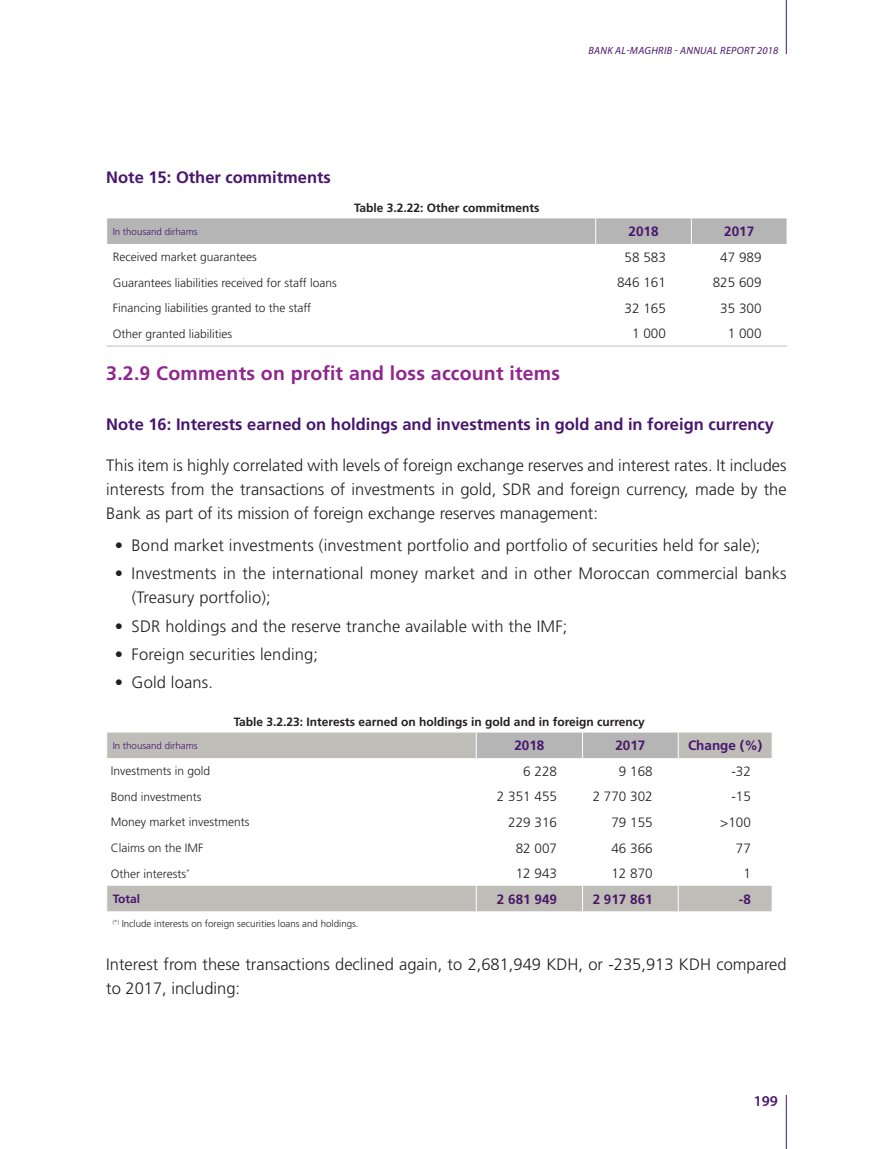
<style>
.page{position:relative;width:893px;height:1149px;background:#fff}
.page>*{position:absolute;margin:0;border:0;box-sizing:border-box;transform-origin:0 0}
.TEXTE_COURANT{font:700 19.5px "Frutiger";letter-spacing:.01em;color:#8f278d}
.TEXTE_COURANT-2{font:300 16.5px/24px "Frutiger";color:#231f20;text-align:justify}
.TEXTE_COURANT_AVEC_P{font:300 16.5px/24px "Frutiger";letter-spacing:.01em;color:#231f20}
.TEXTE_COURANT-3{font:700 16.5px "Frutiger";color:#48166d}
.t1{font:600 15px "Myriad Pro";color:#48166d}
.chiffre{font:300 13.5px "Frutiger";color:#231f20}
.texte_vilolet{font:700 13.5px "Frutiger";color:#48166d}
.CHIFFRE_VIOLET{font:700 13.5px "Frutiger";color:#491966}
.texte_vilolet-2{font:700 13.5px "Frutiger";color:#491966}
.texte_noir{font:300 12px "Frutiger";color:#231f20}
.TITRE_TABLEAU{font:700 12px "Frutiger";color:#231f20}
.TEXTE_VILOLET_2{font:700 12px "Frutiger";color:#48166d}
.t2{font:italic 10.5px "Myriad Pro";letter-spacing:.03em;color:#48166d}
.SOURCE{font:300 9.75px "Frutiger";color:#231f20}
.en_millions_de_dh{font:300 9.75px "Frutiger";color:#48166d}
</style>
<div class="page">
<div style="left:107px;top:218px;width:680px;height:26px;background:#b4b5b4"></div>
<hr style="left:107px;top:345px;width:489px;height:1px;background:#bfbdb8">
<hr style="left:596px;top:345px;width:95px;height:1px;background:#bfbdb8">
<hr style="left:691px;top:345px;width:96px;height:1px;background:#bfbdb8">
<div style="left:107px;top:885px;width:665px;height:26px;background:#bfbdb8"></div>
<svg style="left:107px;top:732px;width:665px;height:25px;background:#bdbcb8"></svg>
<hr style="left:786px;top:0;width:1px;height:54px;background:#48166d">
<hr style="left:786px;top:1094px;width:1px;height:54px;background:#48166d">
<p class="TEXTE_COURANT-3" style="left:106px;top:167px;width:226px">Note 15: Other commitments</p>
<p class="TITRE_TABLEAU" style="left:354px;top:201px;width:187px">Table 3.2.22: Other commitments</p>
<p class="t2" style="left:588px;top:44px;width:191px">BANK AL-MAGHRIB - ANNUAL REPORT 2018</p>
<p class="en_millions_de_dh" style="left:113px;top:226px;width:87px">In thousand dirhams</p>
<p class="texte_vilolet" style="left:628px;top:223px;width:32px">2018</p>
<p class="texte_vilolet" style="left:724px;top:223px;width:32px">2017</p>
<p class="texte_noir" style="left:113px;top:250px;width:145px">Received market guarantees</p>
<p class="chiffre" style="left:625px;top:249px;width:43px">58 583</p>
<p class="chiffre" style="left:720px;top:249px;width:43px">47 989</p>
<p class="texte_noir" style="left:113px;top:276px;width:226px">Guarantees liabilities received for staff loans</p>
<p class="chiffre" style="left:617px;top:275px;width:50px">846 161</p>
<p class="chiffre" style="left:713px;top:275px;width:50px">825 609</p>
<p class="texte_noir" style="left:113px;top:301px;width:200px">Financing liabilities granted to the staff</p>
<p class="chiffre" style="left:625px;top:300px;width:43px">32 165</p>
<p class="chiffre" style="left:720px;top:300px;width:43px">35 300</p>
<p class="texte_noir" style="left:113px;top:327px;width:121px">Other granted liabilities</p>
<p class="chiffre" style="left:632px;top:326px;width:35px">1 000</p>
<p class="chiffre" style="left:728px;top:326px;width:35px">1 000</p>
<p class="TEXTE_COURANT" style="left:106px;top:361px;width:455px">3.2.9 Comments on profit and loss account items</p>
<p class="TEXTE_COURANT-3" style="left:106px;top:414px;width:669px">Note 16: Interests earned on holdings and investments in gold and in foreign currency</p>
<p class="TEXTE_COURANT-2" style="left:106px;top:453px;width:682px">This item is highly correlated with levels of foreign exchange reserves and interest rates. It includes interests from the transactions of investments in gold, SDR and foreign currency, made by the Bank as part of its mission of foreign exchange reserves management:</p>
<p class="TEXTE_COURANT_AVEC_P" style="left:115px;top:533px;width:647px">• Bond market investments (investment portfolio and portfolio of securities held for sale);</p>
<p class="TEXTE_COURANT_AVEC_P" style="left:132px;top:561px;width:656px;text-indent:-17px">• Investments in the international money market and in other Moroccan commercial banks (Treasury portfolio);</p>
<p class="TEXTE_COURANT_AVEC_P" style="left:115px;top:614px;width:454px">• SDR holdings and the reserve tranche available with the IMF;</p>
<p class="TEXTE_COURANT_AVEC_P" style="left:115px;top:642px;width:205px">• Foreign securities lending;</p>
<p class="TEXTE_COURANT_AVEC_P" style="left:115px;top:670px;width:100px">• Gold loans.</p>
<p class="TITRE_TABLEAU" style="left:234px;top:715px;width:412px">Table 3.2.23: Interests earned on holdings in gold and in foreign currency</p>
<p class="en_millions_de_dh" style="left:113px;top:739px;width:87px">In thousand dirhams</p>
<p class="texte_vilolet" style="left:514px;top:737px;width:32px">2018</p>
<p class="texte_vilolet-2" style="left:615px;top:737px;width:32px">2017</p>
<p class="texte_vilolet" style="left:688px;top:737px;width:76px">Change (%)</p>
<p class="texte_noir" style="left:111px;top:764px;width:101px">Investments in gold</p>
<p class="chiffre" style="left:523px;top:763px;width:35px">6 228</p>
<p class="chiffre" style="left:619px;top:763px;width:35px">9 168</p>
<p class="chiffre" style="left:731px;top:763px;width:21px">-32</p>
<p class="texte_noir" style="left:111px;top:789px;width:92px">Bond investments</p>
<p class="chiffre" style="left:497px;top:788px;width:62px">2 351 455</p>
<p class="chiffre" style="left:593px;top:788px;width:62px">2 770 302</p>
<p class="chiffre" style="left:731px;top:788px;width:21px">-15</p>
<p class="texte_noir" style="left:111px;top:815px;width:140px">Money market investments</p>
<p class="chiffre" style="left:508px;top:814px;width:50px">229 316</p>
<p class="chiffre" style="left:611px;top:814px;width:43px">79 155</p>
<p class="chiffre" style="left:720px;top:814px;width:32px">&gt;100</p>
<p class="texte_noir" style="left:111px;top:840px;width:94px">Claims on the IMF</p>
<p class="chiffre" style="left:516px;top:840px;width:43px">82 007</p>
<p class="chiffre" style="left:611px;top:840px;width:43px">46 366</p>
<p class="chiffre" style="left:736px;top:840px;width:17px">77</p>
<p class="texte_noir" style="left:111px;top:866px;width:80px">Other interests<sup>*</sup></p>
<p class="chiffre" style="left:516px;top:865px;width:43px">12 943</p>
<p class="chiffre" style="left:611px;top:865px;width:43px">12 870</p>
<p class="chiffre" style="left:743px;top:865px;width:9px">1</p>
<p class="TEXTE_VILOLET_2" style="left:113px;top:891px;width:29px">Total</p>
<p class="CHIFFRE_VIOLET" style="left:497px;top:890px;width:62px">2 681 949</p>
<p class="CHIFFRE_VIOLET" style="left:593px;top:890px;width:62px">2 917 861</p>
<p class="CHIFFRE_VIOLET" style="left:739px;top:890px;width:14px">-8</p>
<p class="SOURCE" style="left:113px;top:917px;width:247px"><sup>(*)</sup> Include interests on foreign securities loans and holdings.</p>
<p class="TEXTE_COURANT-2" style="left:106px;top:952px;width:682px">Interest from these transactions declined again, to 2,681,949 KDH, or -235,913 KDH compared to 2017, including:</p>
<p class="t1" style="left:754px;top:1091px;width:26px">199</p>
</div>
